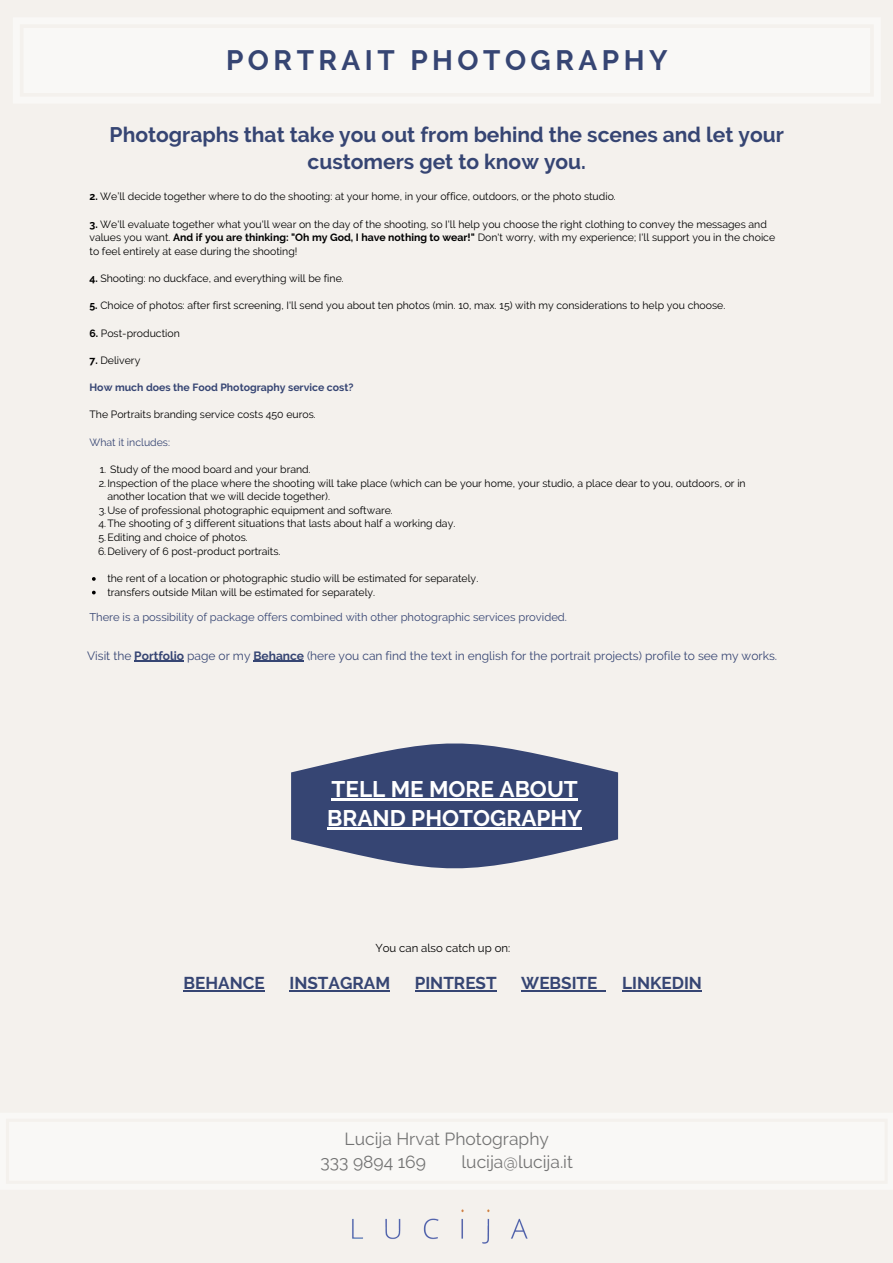
<style>
.page{position:relative;width:893px;height:1263px;background:#f4f1ed}
.page>*{position:absolute;margin:0;border:0;box-sizing:border-box;transform-origin:0 0}
.t1{font:700 27.97px "Raleway";letter-spacing:.16em;color:#364573}
.t2{font:700 22.5px/29.5px "Raleway";color:#fff}
.t3{font:700 21px/27.4px "Raleway";color:#364573;text-align:center}
.t4{font:17.48px/22.9px "Raleway";color:#737373}
.t5{font:700 17.1px "Raleway";color:#364573}
.t6{font:12px "Raleway";color:#364573}
.t7{font:11.4px "Raleway";color:#000}
.t8{font:11.18px "Raleway";color:#364573}
.t9{font:10.5px/13.6px "Raleway";color:#000}
.t10{font:700 10.5px "Raleway";color:#364573}
.t11{font:10.5px "Raleway";color:#364573}
.s1{font-weight:700}
</style>
<div class="page">
<svg style="left:92px;top:577px;width:4px;height:4px"></svg>
<svg style="left:92px;top:591px;width:4px;height:3px"></svg>
<img style="left:352px;top:1209px;width:176px;height:35px">
<svg style="left:291px;top:743px;width:327px;height:126px;fill:#364573"></svg>
<hr style="left:331px;top:798px;width:247px;height:2px;background:#fff">
<hr style="left:327px;top:828px;width:255px;height:2px;background:#fff">
<hr style="left:184px;top:990px;width:81px;height:2px;background:#364573">
<hr style="left:289px;top:990px;width:101px;height:2px;background:#364573">
<hr style="left:415px;top:990px;width:82px;height:2px;background:#364573">
<hr style="left:521px;top:990px;width:76px;height:2px;background:#364573">
<svg style="left:597px;top:990px;width:9px;height:2px"></svg>
<hr style="left:622px;top:990px;width:80px;height:2px;background:#364573">
<hr style="left:134px;top:661px;width:50px;height:1px;background:#364573">
<hr style="left:253px;top:661px;width:51px;height:1px;background:#364573">
<h1 class="t1" style="left:226px;top:44px;width:443px">PORTRAIT PHOTOGRAPHY</h1>
<h3 class="t3" style="left:110px;top:121px;width:676px">Photographs that take you out from behind the scenes and let your customers get to know you.</h3>
<p class="t9" style="left:89px;top:190px;width:528px"><span class="s1">2.</span> We’ll decide together where to do the shooting: at your home, in your office, outdoors, or the photo studio.</p>
<p class="t9" style="left:89px;top:217px;width:687px"><span class="s1">3.</span> We'll evaluate together what you'll wear on the day of the shooting, so I'll help you choose the right clothing to convey the messages and values you want. <span class="s1">And if you are thinking: "Oh my God, I have nothing to wear!"</span> Don't worry, with my experience; I'll support you in the choice to feel entirely at ease during the shooting!</p>
<p class="t9" style="left:89px;top:271px;width:256px"><span class="s1">4.</span> Shooting: no duckface, and everything will be fine.</p>
<p class="t9" style="left:89px;top:299px;width:637px"><span class="s1">5.</span> Choice of photos: after first screening, I'll send you about ten photos (min. 10, max. 15) with my considerations to help you choose.</p>
<p class="t9" style="left:89px;top:326px;width:92px"><span class="s1">6.</span> Post-production</p>
<p class="t9" style="left:89px;top:353px;width:52px"><span class="s1">7.</span> Delivery</p>
<p class="t10" style="left:89px;top:381px;width:265px">How much does the Food Photography service cost?</p>
<p class="t9" style="left:89px;top:408px;width:228px">The Portraits branding service costs 450 euros.</p>
<p class="t11" style="left:89px;top:436px;width:82px">What it includes:</p>
<p class="t9" style="left:100px;top:462px;width:212px">1. Study of the mood board and your brand.</p>
<p class="t9" style="left:99px;top:476px;width:648px">2.Inspection of the place where the shooting will take place (which can be your home, your studio, a place dear to you, outdoors, or in</p>
<p class="t9" style="left:107px;top:490px;width:224px">another location that we will decide together).</p>
<p class="t9" style="left:99px;top:503px;width:296px">3.Use of professional photographic equipment and software.</p>
<p class="t9" style="left:99px;top:517px;width:358px">4.The shooting of 3 different situations that lasts about half a working day.</p>
<p class="t9" style="left:99px;top:531px;width:151px">5.Editing and choice of photos.</p>
<p class="t9" style="left:98px;top:544px;width:184px">6.Delivery of 6 post-product portraits.</p>
<p class="t9" style="left:107px;top:571px;width:372px">the rent of a location or photographic studio will be estimated for separately. transfers outside Milan will be estimated for separately.</p>
<p class="t8" style="left:89px;top:611px;width:479px">There is a possibility of package offers combined with other photographic services provided.</p>
<p class="t6" style="left:87px;top:649px;width:691px">Visit the <span class="s1">Portfolio</span> page or my <span class="s1">Behance</span> (here you can find the text in english for the portrait projects) profile to see my works.</p>
<h2 class="t2" style="left:327px;top:774px;width:256px">TELL ME MORE ABOUT<br>BRAND PHOTOGRAPHY</h2>
<p class="t7" style="left:375px;top:941px;width:136px">You can also catch up on:</p>
<h3 class="t5" style="left:184px;top:973px;width:83px">BEHANCE</h3>
<h3 class="t5" style="left:289px;top:973px;width:102px">INSTAGRAM</h3>
<h3 class="t5" style="left:415px;top:973px;width:83px">PINTREST</h3>
<h3 class="t5" style="left:521px;top:973px;width:78px">WEBSITE</h3>
<h3 class="t5" style="left:622px;top:973px;width:81px">LINKEDIN</h3>
<h3 class="t4" style="left:321px;top:1128px;width:230px;text-indent:24px">Lucija Hrvat Photography<br>333 9894 169</h3>
<h3 class="t4" style="left:461px;top:1150px;width:113px">lucija@lucija.it</h3>
</div>
